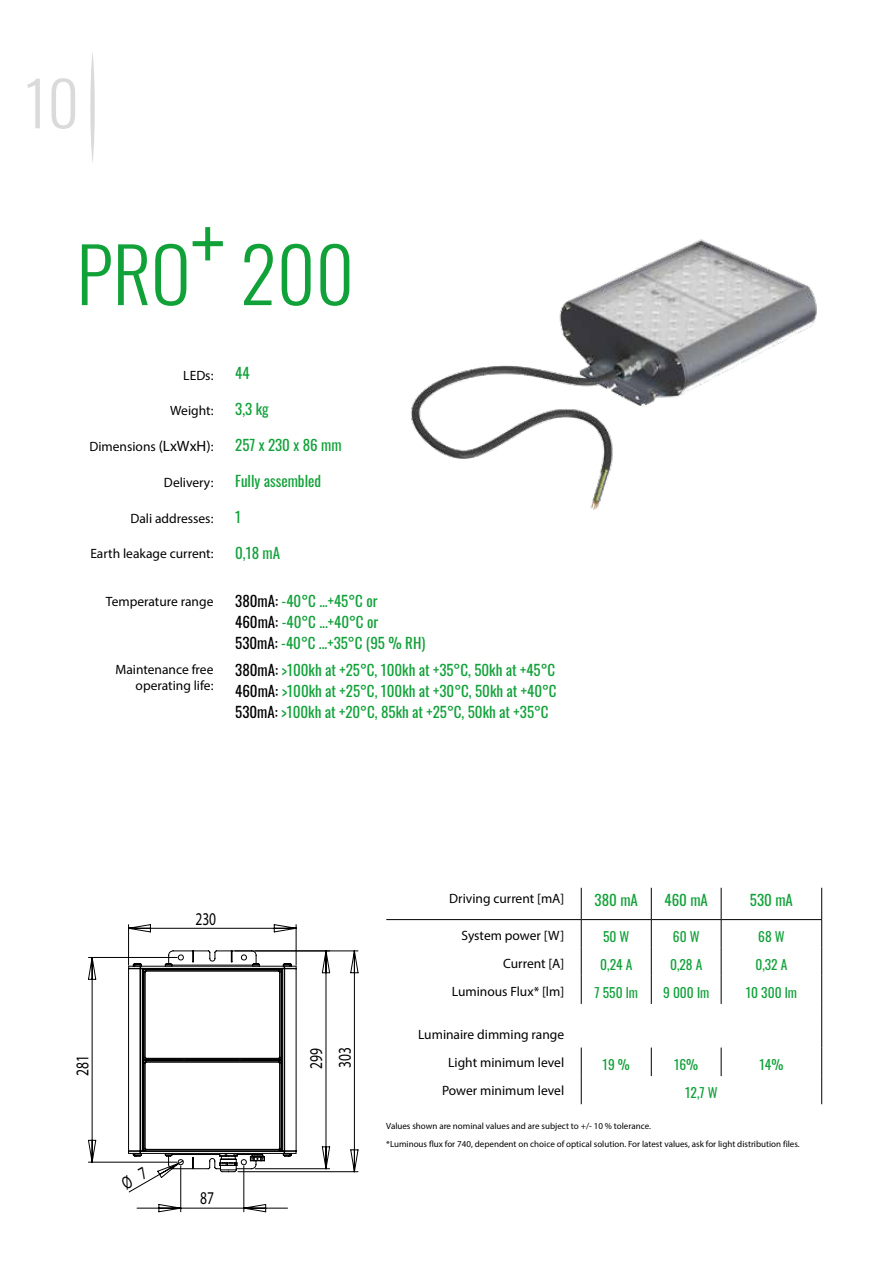
<style>
.page{position:relative;width:893px;height:1263px;background:#fff}
.page>*{position:absolute;margin:0;border:0;box-sizing:border-box;transform-origin:0 0}
.t1{font:300 75px "Oswald";color:#11a139}
.t2{font:300 61.2px "Oswald";color:#dadada}
.t3{font:18px/28.3px "Myriad Pro";color:#000;scale:.75 1}
.t4{font:15px/21px "Oswald";color:#11a139}
.t5{font:13.5px/16.2px "Myriad Pro";color:#000;text-align:right}
.t6{font:13.5px "Oswald";color:#11a139}
.t7{font:9px/18px "Myriad Pro";color:#000}
.s1{font-size:15px}
.s2{color:#000}
</style>
<div class="page">
<svg style="left:90px;top:53px;width:5px;height:109px"></svg>
<img style="left:411px;top:239px;width:406px;height:271px">
<svg style="left:581px;top:920px;width:1px;height:84px"></svg>
<svg style="left:651px;top:920px;width:1px;height:84px"></svg>
<svg style="left:721px;top:920px;width:1px;height:84px"></svg>
<svg style="left:651px;top:1047px;width:1px;height:29px"></svg>
<svg style="left:721px;top:1047px;width:1px;height:29px"></svg>
<svg style="left:581px;top:1047px;width:1px;height:57px"></svg>
<hr style="left:581px;top:919px;width:70px;height:1px;background:#000">
<hr style="left:651px;top:888px;width:1px;height:31px;background:#000">
<hr style="left:721px;top:888px;width:1px;height:31px;background:#000">
<hr style="left:651px;top:919px;width:70px;height:1px;background:#000">
<hr style="left:721px;top:919px;width:101px;height:1px;background:#000">
<hr style="left:821px;top:888px;width:1px;height:31px;background:#000">
<hr style="left:581px;top:888px;width:1px;height:31px;background:#000">
<hr style="left:386px;top:919px;width:195px;height:1px;background:#000">
<svg style="left:821px;top:920px;width:1px;height:184px"></svg>
<svg style="left:88px;top:924px;width:270px;height:288px"></svg>
<h2 class="t2" style="left:25px;top:49px;width:56px">10</h2>
<h1 class="t1" style="left:77px;top:208px;width:279px">PRO<sup>+</sup> 200</h1>
<p class="t5" style="left:183px;top:367px;width:32px">LEDs:</p>
<p class="t5" style="left:170px;top:402px;width:45px">Weight:</p>
<p class="t5" style="left:89px;top:438px;width:126px">Dimensions <span class="s1">(LxWxH)</span>:</p>
<p class="t5" style="left:164px;top:474px;width:51px">Delivery:</p>
<p class="t5" style="left:130px;top:510px;width:85px">Dali addresses:</p>
<p class="t5" style="left:90px;top:545px;width:125px">Earth leakage current:</p>
<p class="t5" style="left:106px;top:593px;width:109px">Temperature range</p>
<p class="t5" style="left:115px;top:661px;width:100px">Maintenance free operating life:</p>
<p class="t4" style="left:235px;top:361px;width:16px">44</p>
<p class="t4" style="left:235px;top:397px;width:35px">3,3 kg</p>
<p class="t4" style="left:235px;top:433px;width:108px">257 x 230 x 86 mm</p>
<p class="t4" style="left:235px;top:469px;width:87px">Fully assembled</p>
<p class="t4" style="left:235px;top:505px;width:7px">1</p>
<p class="t4" style="left:235px;top:540px;width:46px">0,18 mA</p>
<p class="t4" style="left:235px;top:588px;width:192px"><span class="s2">380mA:</span> -40°C ...+45°C or<br><span class="s2">460mA:</span> -40°C ...+40°C or<br><span class="s2">530mA:</span> -40°C ...+35°C (95 % RH)</p>
<p class="t4" style="left:235px;top:657px;width:323px;text-align:justify"><span class="s2">380mA:</span> &gt;100kh at +25°C, 100kh at +35°C, 50kh at +45°C <span class="s2">460mA:</span> &gt;100kh at +25°C, 100kh at +30°C, 50kh at +40°C <span class="s2">530mA:</span> &gt;100kh at +20°C, 85kh at +25°C, 50kh at +35°C</p>
<p class="t3" style="left:68px;top:1076px;width:29px;rotate:-90deg">281</p>
<p class="t3" style="left:195px;top:904px;width:29px">230</p>
<p class="t3" style="left:200px;top:1184px;width:20px">87</p>
<p class="t3" style="left:302px;top:1069px;width:31px;rotate:-90deg">299<br>303</p>
<p class="t5" style="left:449px;top:890px;width:117px">Driving current [mA]</p>
<p class="t4" style="left:595px;top:887px;width:45px">380 mA</p>
<p class="t4" style="left:664px;top:887px;width:45px">460 mA</p>
<p class="t4" style="left:750px;top:887px;width:45px">530 mA</p>
<p class="t5" style="left:461px;top:927px;width:104px">System power [W]</p>
<p class="t6" style="left:603px;top:924px;width:28px">50 W</p>
<p class="t6" style="left:673px;top:924px;width:28px">60 W</p>
<p class="t6" style="left:758px;top:924px;width:28px">68 W</p>
<p class="t5" style="left:503px;top:955px;width:63px">Current [A]</p>
<p class="t6" style="left:600px;top:952px;width:34px">0,24 A</p>
<p class="t6" style="left:670px;top:952px;width:34px">0,28 A</p>
<p class="t6" style="left:755px;top:952px;width:34px">0,32 A</p>
<p class="t5" style="left:452px;top:983px;width:114px">Luminous Flux* [lm]</p>
<p class="t6" style="left:594px;top:980px;width:45px">7 550 lm</p>
<p class="t6" style="left:663px;top:980px;width:48px">9 000 lm</p>
<p class="t6" style="left:746px;top:980px;width:53px">10 300 lm</p>
<p class="t5" style="left:418px;top:1020px;width:148px;line-height:28px">Luminaire dimming range<br>Light minimum level</p>
<p class="t6" style="left:603px;top:1052px;width:29px">19 %</p>
<p class="t6" style="left:674px;top:1052px;width:26px">16%</p>
<p class="t6" style="left:759px;top:1052px;width:25px">14%</p>
<p class="t5" style="left:442px;top:1082px;width:124px">Power minimum level</p>
<p class="t6" style="left:685px;top:1081px;width:34px">12,7 W</p>
<p class="t7" style="left:386px;top:1117px;width:415px">Values shown are nominal values and are subject to +/- 10 % tolerance.<br>*Luminous flux for 740, dependent on choice of optical solution. For latest values, ask for light distribution files.</p>
</div>
